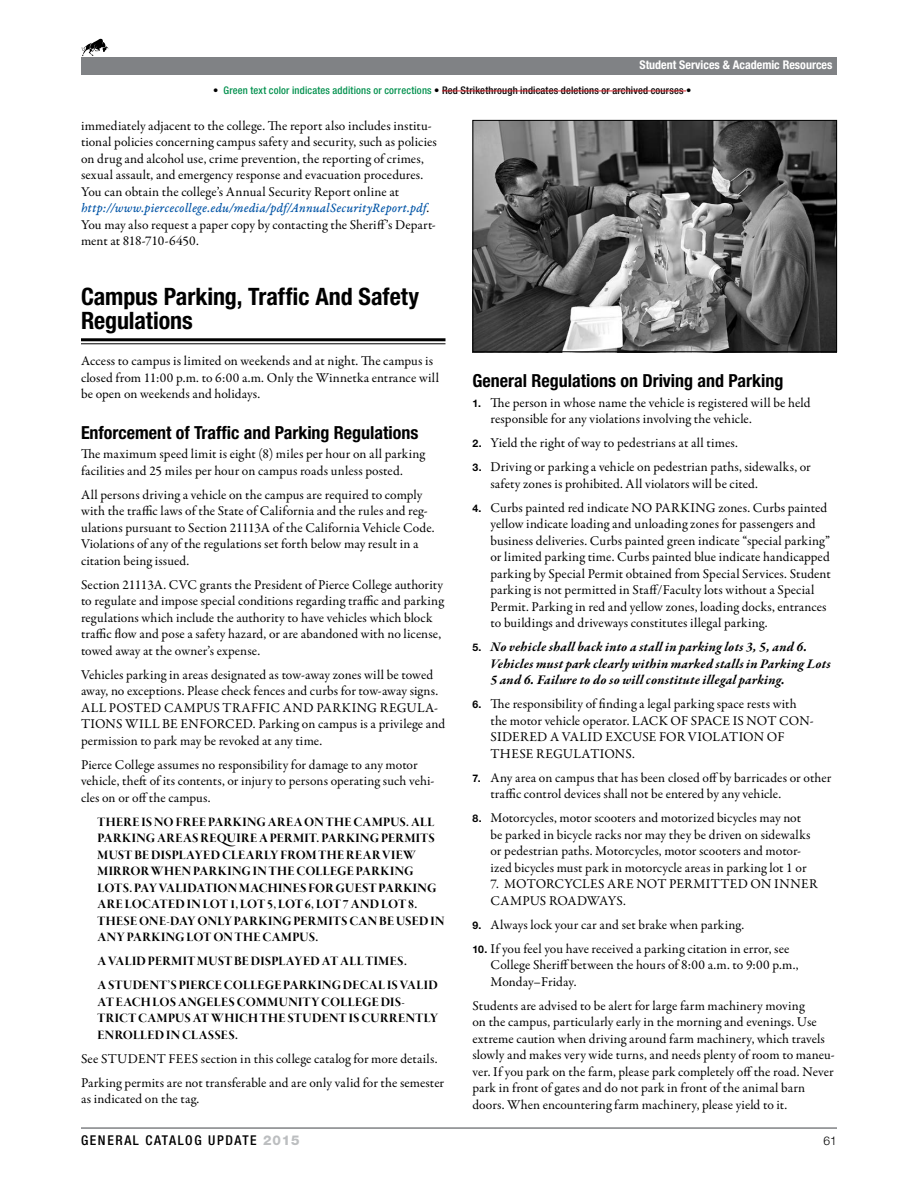
<style>
.page{position:relative;width:918px;height:1188px;background:#fff}
.page>*{position:absolute;margin:0;border:0;box-sizing:border-box;transform-origin:0 0}
.t1{font:700 condensed 24px/24px "Helvetica Neue LT Std";letter-spacing:-.005em;color:#000}
.t2{font:700 condensed 18px "Helvetica Neue LT Std";color:#000}
.t3{font:13.5px/16.5px "Garamond Premr Pro";letter-spacing:.005em;color:#000}
.t4{font:13.5px/16.5px "Garamond Premr Pro Bd Disp";letter-spacing:.025em;color:#000}
.t5{font:italic 700 13.5px/16.5px "Garamond Premr Pro";letter-spacing:.02em;color:#000}
.t6{font:13.5px "Garamond Premr Pro Med It Capt";letter-spacing:.015em;color:#0054a6;scale:.95 1}
.t7{font:500 condensed 13.5px "Helvetica Neue LT Std";letter-spacing:.12em;color:#000}
.t8{font:700 condensed 12px "Helvetica Neue LT Std";color:#fff}
.t9{font:300 12px "Helvetica Neue LT Std";color:#000}
.t10{font:500 condensed 10.5px "Helvetica Neue LT Std";letter-spacing:.02em;color:#000}
.s1{color:#00904d}
.s2{font-family:"Garamond Premr Pro";color:#000}
.s3{font-weight:800;font-stretch:normal;color:#bcbec0}
.s4{font-family:"Helvetica Neue LT Std";font-weight:700;font-size:10.5px}
.s5{font-family:"Helvetica Neue LT Std";font-style:normal;font-size:10.5px}
</style>
<div class="page">
<hr style="left:81px;top:1127px;width:756px;height:2px;background:#808285">
<svg style="left:81px;top:39px;width:27px;height:17px"></svg>
<div style="left:81px;top:57px;width:756px;height:18px;background:#808285"></div>
<hr style="left:442px;top:91px;width:244px;height:1px;background:#da2128">
<hr style="left:81px;top:338px;width:365px;height:3px;background:#000">
<hr style="left:81px;top:343px;width:365px;height:1px;background:#000">
<img style="left:474px;top:122px;width:361px;height:228px">
<div style="left:472px;top:120px;width:365px;height:232px;border:1px solid #000"></div>
<p class="t8" style="left:639px;top:58px;width:195px">Student Services &amp; Academic Resources</p>
<p class="t10" style="left:213px;top:84px;width:480px">• <span class="s1">Green text color indicates additions or corrections</span> • Red Strikethrough indicates deletions or archived courses •</p>
<p class="t3" style="left:81px;top:118px;width:357px">immediately adjacent to the college. The report also includes institu&shy;tional policies concerning campus safety and security, such as policies on drug and alcohol use, crime prevention, the reporting of crimes, sexual assault, and emergency response and evacuation procedures.<br>You can obtain the college’s Annual Security Report online at</p>
<p class="t6" style="left:81px;top:200px;width:368px">http://www.piercecollege.edu/media/pdf/AnnualSecurityReport.pdf<span class="s2">.</span></p>
<p class="t3" style="left:81px;top:217px;width:356px">You may also request a paper copy by contacting the Sheriff’s Depart&shy;ment at 818-710-6450.</p>
<h1 class="t1" style="left:81px;top:284px;width:340px">Campus Parking, Traffic And Safety<br>Regulations</h1>
<p class="t3" style="left:81px;top:353px;width:360px">Access to campus is limited on weekends and at night. The campus is closed from 11:00 p.m. to 6:00 a.m. Only the Winnetka entrance will be open on weekends and holidays.</p>
<h2 class="t2" style="left:81px;top:421px;width:339px">Enforcement of Traffic and Parking Regulations</h2>
<p class="t3" style="left:81px;top:446px;width:346px">The maximum speed limit is eight (8) miles per hour on all parking facilities and 25 miles per hour on campus roads unless posted.</p>
<p class="t3" style="left:81px;top:487px;width:355px">All persons driving a vehicle on the campus are required to comply with the traffic laws of the State of California and the rules and reg&shy;ulations pursuant to Section 21113A of the California Vehicle Code.<br>Violations of any of the regulations set forth below may result in a citation being issued.</p>
<p class="t3" style="left:81px;top:577px;width:365px">Section 21113A. CVC grants the President of Pierce College authority to regulate and impose special conditions regarding traffic and parking regulations which include the authority to have vehicles which block traffic flow and pose a safety hazard, or are abandoned with no license, towed away at the owner’s expense.</p>
<p class="t3" style="left:81px;top:667px;width:366px">Vehicles parking in areas designated as tow-away zones will be towed away, no exceptions. Please check fences and curbs for tow-away signs.<br>ALL POSTED CAMPUS TRAFFIC AND PARKING REGULA-TIONS WILL BE ENFORCED. Parking on campus is a privilege and permission to park may be revoked at any time.</p>
<p class="t3" style="left:81px;top:757px;width:355px">Pierce College assumes no responsibility for damage to any motor vehicle, theft of its contents, or injury to persons operating such vehi&shy;cles on or off the campus.</p>
<p class="t4" style="left:97px;top:814px;width:349px">THERE IS NO FREE PARKING AREA ON THE CAMPUS. ALL PARKING AREAS REQUIRE A PERMIT. PARKING PERMITS MUST BE DISPLAYED CLEARLY FROM THE REAR VIEW MIRROR WHEN PARKING IN THE COLLEGE PARKING LOTS. PAY VALIDATION MACHINES FOR GUEST PARKING ARE LOCATED IN LOT 1, LOT 5, LOT 6, LOT 7 AND LOT 8.<br>THESE ONE-DAY ONLY PARKING PERMITS CAN BE USED IN ANY PARKING LOT ON THE CAMPUS.</p>
<p class="t4" style="left:97px;top:950px;width:342px;line-height:24px">A VALID PERMIT MUST BE DISPLAYED AT ALL TIMES.<br>A STUDENT’S PIERCE COLLEGE PARKING DECAL IS VALID</p>
<p class="t4" style="left:97px;top:994px;width:342px">AT EACH LOS ANGELES COMMUNITY COLLEGE DIS-<br>TRICT CAMPUS AT WHICH THE STUDENT IS CURRENTLY<br>ENROLLED IN CLASSES.</p>
<p class="t3" style="left:81px;top:1047px;width:365px;line-height:24px">See STUDENT FEES section in this college catalog for more details.<br>Parking permits are not transferable and are only valid for the semester</p>
<p class="t3" style="left:81px;top:1091px;width:120px">as indicated on the tag.</p>
<p class="t7" style="left:81px;top:1133px;width:220px">GENERAL CATALOG UPDATE <span class="s3">2015</span></p>
<h2 class="t2" style="left:472px;top:370px;width:312px">General Regulations on Driving and Parking</h2>
<p class="t3" style="left:490px;top:395px;width:321px;text-indent:-18px"><span class="s4">1.</span> The person in whose name the vehicle is registered will be held responsible for any violations involving the vehicle.</p>
<p class="t3" style="left:472px;top:435px;width:267px"><span class="s4">2.</span> Yield the right of way to pedestrians at all times.</p>
<p class="t3" style="left:490px;top:459px;width:322px;text-indent:-18px"><span class="s4">3.</span> Driving or parking a vehicle on pedestrian paths, sidewalks, or safety zones is prohibited. All violators will be cited.</p>
<p class="t3" style="left:490px;top:500px;width:342px;text-indent:-18px"><span class="s4">4.</span> Curbs painted red indicate NO PARKING zones. Curbs painted yellow indicate loading and unloading zones for passengers and business deliveries. Curbs painted green indicate “special parking” or limited parking time. Curbs painted blue indicate handicapped parking by Special Permit obtained from Special Services. Student parking is not permitted in Staff/Faculty lots without a Special Permit. Parking in red and yellow zones, loading docks, entrances to buildings and driveways constitutes illegal parking.</p>
<p class="t5" style="left:490px;top:640px;width:342px;text-indent:-18px"><span class="s5">5.</span> No vehicle shall back into a stall in parking lots 3, 5, and 6.<br>Vehicles must park clearly within marked stalls in Parking Lots<br>5 and 6. Failure to do so will constitute illegal parking.</p>
<p class="t3" style="left:490px;top:696px;width:325px;text-indent:-18px"><span class="s4">6.</span> The responsibility of finding a legal parking space rests with the motor vehicle operator. LACK OF SPACE IS NOT CON-SIDERED A VALID EXCUSE FOR VIOLATION OF THESE REGULATIONS.</p>
<p class="t3" style="left:490px;top:770px;width:342px;text-indent:-18px"><span class="s4">7.</span> Any area on campus that has been closed off by barricades or other traffic control devices shall not be entered by any vehicle.</p>
<p class="t3" style="left:490px;top:810px;width:321px;text-indent:-18px"><span class="s4">8.</span> Motorcycles, motor scooters and motorized bicycles may not be parked in bicycle racks nor may they be driven on sidewalks or pedestrian paths. Motorcycles, motor scooters and motor&shy;ized bicycles must park in motorcycle areas in parking lot 1 or</p>
<p class="t3" style="left:490px;top:876px;width:329px">7. MOTORCYCLES ARE NOT PERMITTED ON INNER<br>CAMPUS ROADWAYS.</p>
<p class="t3" style="left:472px;top:917px;width:273px"><span class="s4">9.</span> Always lock your car and set brake when parking.</p>
<p class="t3" style="left:490px;top:941px;width:310px;text-indent:-18px"><span class="s4">10.</span> If you feel you have received a parking citation in error, see<br>College Sheriff between the hours of 8:00 a.m. to 9:00 p.m.,<br>Monday–Friday.</p>
<p class="t3" style="left:473px;top:998px;width:364px">Students are advised to be alert for large farm machinery moving<br>on the campus, particularly early in the morning and evenings. Use extreme caution when driving around farm machinery, which travels slowly and makes very wide turns, and needs plenty of room to maneu&shy;ver. If you park on the farm, please park completely off the road. Never park in front of gates and do not park in front of the animal barn doors. When encountering farm machinery, please yield to it.</p>
<p class="t9" style="left:824px;top:1134px;width:15px">61</p>
</div>
